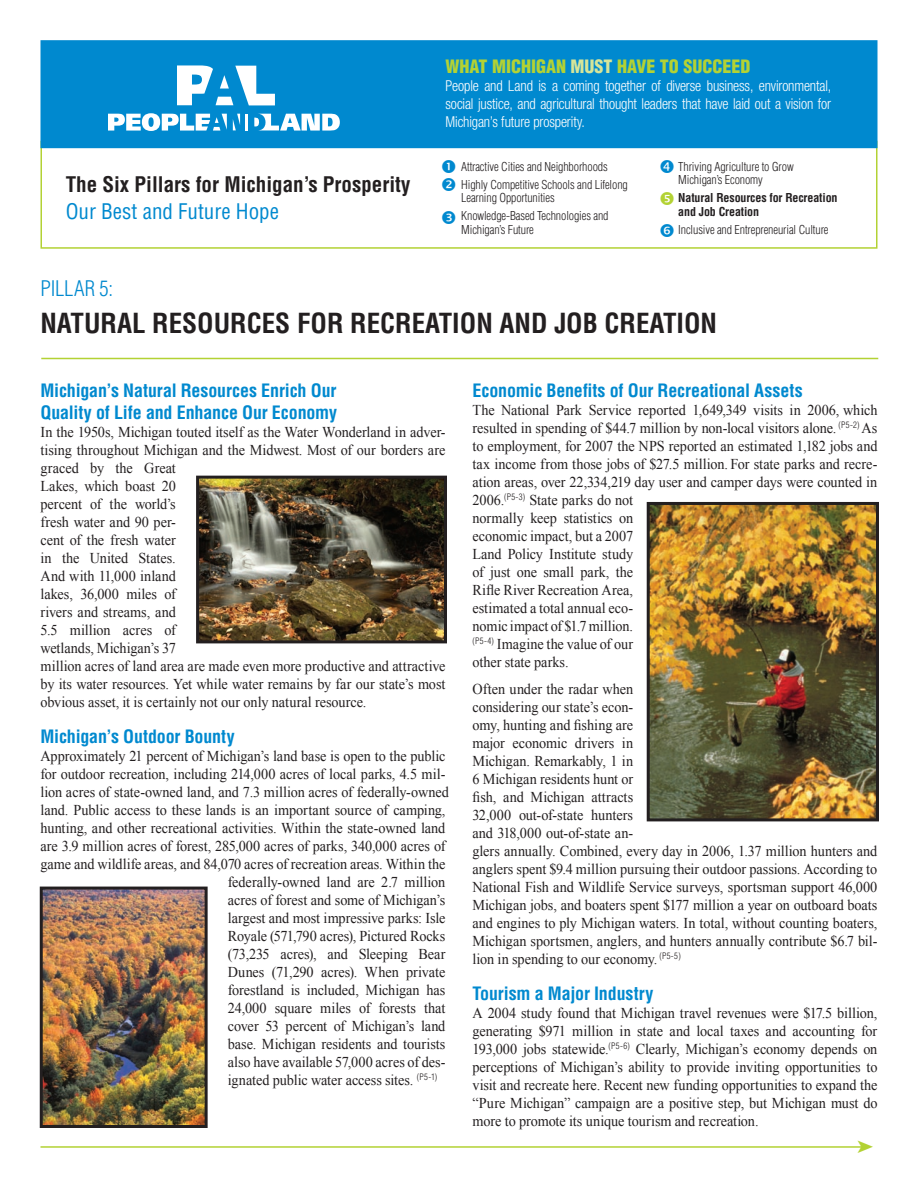
<style>
.page{position:relative;width:918px;height:1188px;background:#fff}
.page>*{position:absolute;margin:0;border:0;box-sizing:border-box;transform-origin:0 0}
.t1{font:700 condensed 27px "Helvetica LT Std";color:#231f20}
.t2{font:700 condensed 21px "Helvetica LT Std";color:#231f20}
.t3{font:condensed 21px "Helvetica LT Std";color:#0089cf}
.t4{font:300 condensed 21px "Helvetica LT Std";color:#0089cf}
.t5{font:700 condensed 18px/22.5px "Helvetica LT Std";letter-spacing:-.005em;color:#0089cf}
.t6{font:900 condensed 18px "Helvetica LT Std";color:#b3d234}
.t7{font:15px/18px "Times New Roman";letter-spacing:-.005em;color:#231f20;scale:.95 1}
.t8{font:300 condensed 15px/18px "Helvetica Neue LT Std";letter-spacing:-.01em;color:#fff;text-align:justify;scale:.95 1}
.t9{font:300 condensed 12px/18px "Helvetica LT Std";letter-spacing:-.01em;color:#231f20}
.t10{font:700 condensed 12px/13.5px "Helvetica LT Std";letter-spacing:-.01em;color:#231f20}
.s1{color:#d6e599}
.s2{font-style:inherit}
</style>
<div class="page">
<div style="left:40px;top:141px;width:838px;height:108px;border:2px solid #b3d234"></div>
<div style="left:40px;top:40px;width:838px;height:108px;background:#0089cf;border:2px solid #0089cf"></div>
<svg style="left:108px;top:113px;width:119px;height:18px"></svg>
<svg style="left:177px;top:65px;width:98px;height:40px"></svg>
<svg style="left:233px;top:114px;width:7px;height:16px"></svg>
<svg style="left:246px;top:114px;width:2px;height:17px"></svg>
<svg style="left:254px;top:113px;width:86px;height:18px"></svg>
<hr style="left:41px;top:358px;width:837px;height:1px;background:#b3d234">
<hr style="left:40px;top:1146px;width:824px;height:2px;background:#b3d234">
<img style="left:200px;top:480px;width:243px;height:159px">
<div style="left:196px;top:476px;width:251px;height:167px;border:3px solid #231f20"></div>
<img style="left:44px;top:891px;width:160px;height:233px">
<div style="left:40px;top:887px;width:168px;height:241px;border:3px solid #231f20"></div>
<img style="left:651px;top:506px;width:224px;height:311px">
<div style="left:647px;top:502px;width:232px;height:319px;border:3px solid #231f20"></div>
<svg style="left:858px;top:1146px;width:6px;height:2px"></svg>
<h2 class="t2" style="left:66px;top:172px;width:346px">The Six Pillars for Michigan’s Prosperity</h2>
<h2 class="t3" style="left:66px;top:199px;width:215px">Our Best and Future Hope</h2>
<p class="t6" style="left:446px;top:55px;width:306px">WHAT MICHIGAN <span class="s1">MUST</span> HAVE TO SUCCEED</p>
<p class="t8" style="left:446px;top:77px;width:408px">People and Land is a coming together of diverse business, environmental, social justice, and agricultural thought leaders that have laid out a vision for Michigan’s future prosperity.</p>
<p class="t9" style="left:461px;top:157px;width:168px">Attractive Cities and Neighborhoods<br>Highly Competitive Schools and Lifelong</p>
<p class="t9" style="left:461px;top:189px;width:149px">Learning Opportunities<br>Knowledge-Based Technologies and</p>
<p class="t9" style="left:461px;top:220px;width:74px">Michigan’s Future</p>
<p class="t9" style="left:678px;top:159px;width:117px;line-height:13.5px">Thriving Agriculture to Grow<br>Michigan’s Economy</p>
<p class="t10" style="left:678px;top:191px;width:161px">Natural Resources for Recreation and Job Creation</p>
<p class="t9" style="left:678px;top:220px;width:152px">Inclusive and Entrepreneurial Culture</p>
<h2 class="t4" style="left:40px;top:275px;width:20px">Pillar</h2>
<h2 class="t4" style="left:100px;top:275px;width:15px">5:</h2>
<h1 class="t1" style="left:40px;top:306px;width:674px">Natural Resources for Recreation an d job Creation</h1>
<p class="t5" style="left:40px;top:379px;width:298px">Michigan’s Natural Resources Enrich Our<br>Quality of Life and Enhance Our Economy</p>
<p class="t7" style="left:40px;top:423px;width:428px">In the 1950s, Michigan touted itself as the Water Wonderland in adver&shy;tising throughout Michigan and the Midwest. Most of our borders are graced by the Great<br>Lakes, which boast 20<br>percent of the world’s<br>fresh water and 90 per-<br>cent of the fresh water<br>in the United States.<br>And with 11,000 inland<br>lakes, 36,000 miles of<br>rivers and streams, and<br>5.5 million acres of<br>wetlands, Michigan’s 37<br>million acres of land area are made even more productive and attractive by its water resources. Yet while water remains by far our state’s most obvious asset, it is certainly not our only natural resource.</p>
<p class="t5" style="left:40px;top:726px;width:196px">Michigan’s Outdoor Bounty</p>
<p class="t7" style="left:40px;top:747px;width:428px">Approximately 21 percent of Michigan’s land base is open to the public</p>
<p class="t7" style="left:40px;top:765px;width:428px">for outdoor recreation, including 214,000 acres of local parks, 4.5 mil-</p>
<p class="t7" style="left:40px;top:783px;width:432px">lion acres of state-owned land, and 7<span class="s2">.</span>3 million acres of federally-owned</p>
<p class="t7" style="left:40px;top:801px;width:428px">land. Public access to these lands is an important source of camping,</p>
<p class="t7" style="left:40px;top:819px;width:428px">hunting, and other recreational activities. Within the state-owned land</p>
<p class="t7" style="left:40px;top:837px;width:428px">are 3.9 million acres of forest, 285,000 acres of parks, 340,000 acres of</p>
<p class="t7" style="left:40px;top:855px;width:428px">game and wildlife areas, and 84,070 acres of recreation areas. Within the</p>
<p class="t7" style="left:228px;top:873px;width:231px">federally-owned land are 2.7 million</p>
<p class="t7" style="left:228px;top:891px;width:231px">acres of forest and some of Michigan’s</p>
<p class="t7" style="left:228px;top:909px;width:231px">largest and most impressive parks: Isle</p>
<p class="t7" style="left:228px;top:927px;width:231px">Royale (571,790 acres), Pictured Rocks</p>
<p class="t7" style="left:228px;top:945px;width:231px">(73,235 acres), and Sleeping Bear</p>
<p class="t7" style="left:228px;top:963px;width:230px">Dunes (71,290 acres). When private</p>
<p class="t7" style="left:228px;top:981px;width:231px">forestland is included, Michigan has</p>
<p class="t7" style="left:228px;top:999px;width:231px">24,000 square miles of forests that</p>
<p class="t7" style="left:228px;top:1017px;width:231px">cover 53 percent of Michigan’s land</p>
<p class="t7" style="left:228px;top:1035px;width:231px">base. Michigan residents and tourists</p>
<p class="t7" style="left:228px;top:1053px;width:231px">also have available 57,000 acres of des-</p>
<p class="t7" style="left:228px;top:1071px;width:222px">ignated public water access sites. <sup>(P5-1)</sup></p>
<p class="t5" style="left:472px;top:379px;width:332px">Economic Benefits of Our Recreational Assets</p>
<p class="t7" style="left:472px;top:401px;width:428px">The National Park Service reported 1,649,349 visits in 2006, which resulted in spending of $44.7 million by non-local visitors alone. <sup>(P5-2)</sup> As to employment, for 2007 the NPS reported an estimated 1,182 jobs and tax income from those jobs of $27.5 million. For state parks and recre&shy;ation areas, over 22,334,219 day user and camper days were counted in 2006.<sup>(P5-3)</sup> State parks do not<br>normally keep statistics on<br>economic impact, but a 2007<br>Land Policy Institute study<br>of just one small park, the<br>Rifle River Recreation Area,<br>estimated a total annual eco-<br>nomic impact of $1.7 million.<br><sup>(P5-4)</sup> Imagine the value of our<br>other state parks.</p>
<p class="t7" style="left:472px;top:680px;width:428px">Often under the radar when<br>considering our state’s econ-<br>omy, hunting and fishing are<br>major economic drivers in<br>Michigan. Remarkably, 1 in<br>6 Michigan residents hunt or<br>fish, and Michigan attracts<br>32,000 out-of-state hunters<br>and 318,000 out-of-state an-<br>glers annually. Combined, every day in 2006, 1.37 million hunters and anglers spent $9.4 million pursuing their outdoor passions. According to National Fish and Wildlife Service surveys, sportsman support 46,000<br>Michigan jobs, and boaters spent $177 million a year on outboard boats and engines to ply Michigan waters. In total, without counting boaters, Michigan sportsmen, anglers, and hunters annually contribute $6.7 bil&shy;lion in spending to our economy. <sup>(P5-5)</sup></p>
<p class="t5" style="left:472px;top:982px;width:182px">Tourism a Major Industry</p>
<p class="t7" style="left:472px;top:1004px;width:428px;text-align:justify">A 2004 study found that Michigan travel revenues were $17.5 billion, generating $971 million in state and local taxes and accounting for 193,000 jobs statewide.<sup>(P5-6)</sup> Clearly, Michigan’s economy depends on perceptions of Michigan’s ability to provide inviting opportunities to visit and recreate here. Recent new funding opportunities to expand the “Pure Michigan” campaign are a positive step, but Michigan must do more to promote its unique tourism and recreation.</p>
</div>
